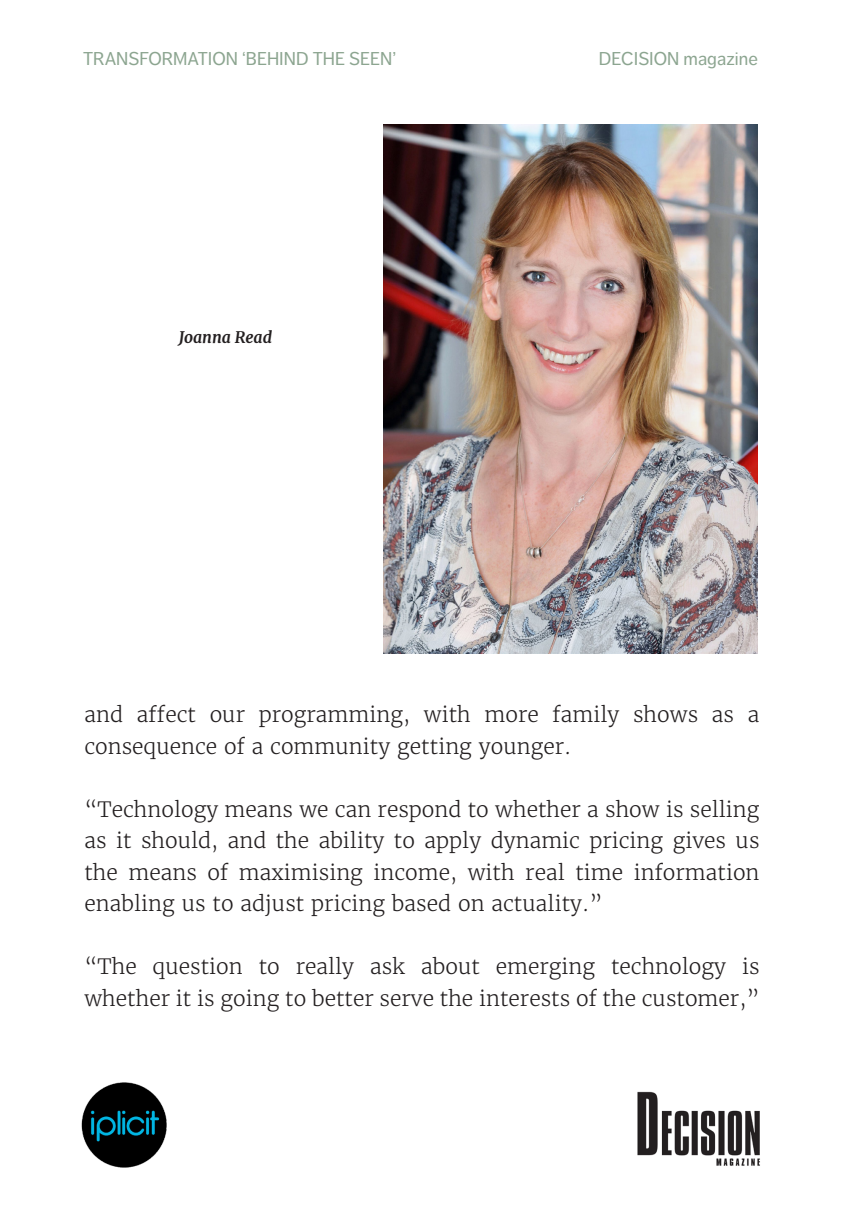
<style>
.page{position:relative;width:844px;height:1216px;background:#fff}
.page>*{position:absolute;margin:0;border:0;box-sizing:border-box;transform-origin:0 0}
.t1{font:300 21px/31.5px "Merriweather";color:#231f20}
.t2{font:18.38px "Dagny Pro";color:#8ca590}
.Photo_credits_left{font:italic 700 15.75px "Merriweather";letter-spacing:-.005em;color:#231f20}
</style>
<div class="page">
<img style="left:81px;top:1082px;width:86px;height:86px">
<img style="left:637px;top:1091px;width:123px;height:75px">
<img style="left:383px;top:125px;width:374px;height:529px">
<p class="t2" style="left:83px;top:48px;width:314px">TRANSFORMATION ‘BEHIND THE SEEN’</p>
<p class="t2" style="left:598px;top:48px;width:160px">DECISION magazine</p>
<p class="Photo_credits_left" style="left:179px;top:327px;width:95px">Joanna Read</p>
<p class="t1" style="left:84px;top:699px;width:676px">and affect our programming, with more family shows as a consequence of a community getting younger.</p>
<p class="t1" style="left:84px;top:793px;width:676px;text-align:justify">“Technology means we can respond to whether a show is selling as it should, and the ability to apply dynamic pricing gives us the means of maximising income, with real time information enabling us to adjust pricing based on actuality.”</p>
<p class="t1" style="left:84px;top:951px;width:676px">“The question to really ask about emerging technology is whether it is going to better serve the interests of the customer,”</p>
</div>
